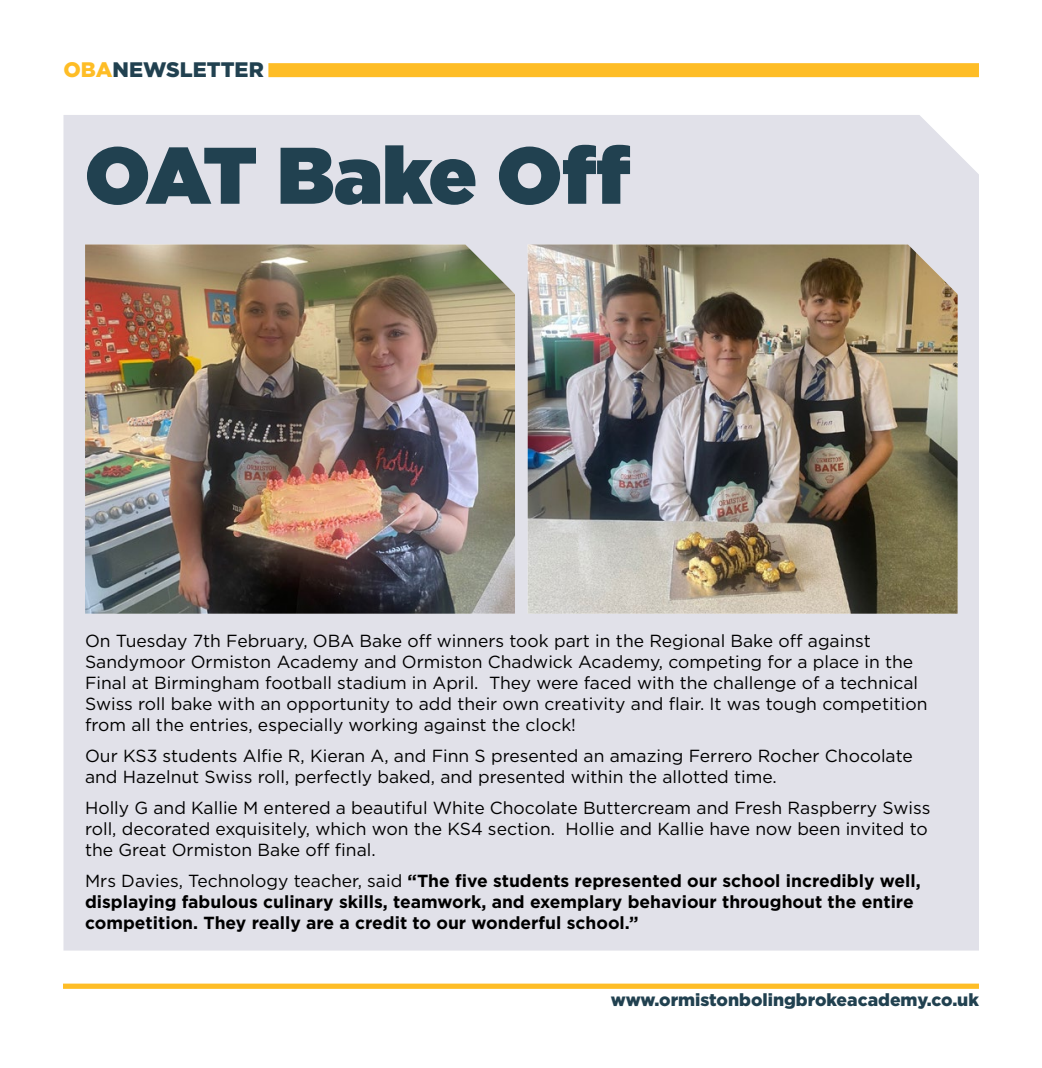
<style>
.page{position:relative;width:1042px;height:1068px;background:#fff}
.page>*{position:absolute;margin:0;border:0;box-sizing:border-box;transform-origin:0 0}
.t1{font:900 79.98px "Gotham";letter-spacing:-.015em;color:#214150}
.t2{font:900 21px "Gotham";color:#214150}
.t3{font:17.5px/21px "Gotham";color:#000}
.t4{font:700 17.5px/21px "Gotham";color:#000}
.t5{font:900 17.5px "Gotham";color:#214150}
.s1{color:#febd26}
.s2{font-weight:400}
</style>
<div class="page">
<div style="left:268px;top:63px;width:711px;height:14px;background:#febd26"></div>
<div style="left:63px;top:115px;width:916px;height:836px;background:#e1e1e9"></div>
<img style="left:85px;top:244px;width:430px;height:370px">
<img style="left:528px;top:244px;width:429px;height:370px">
<div style="left:63px;top:984px;width:916px;height:5px;background:#febd26"></div>
<p class="t2" style="left:63px;top:56px;width:202px"><span class="s1">OBA</span>NEWSLETTER</p>
<h1 class="t1" style="left:85px;top:118px;width:547px">OAT Bake Off</h1>
<p class="t3" style="left:85px;top:630px;width:844px">On Tuesday 7th February, OBA Bake off winners took part in the Regional Bake off against Sandymoor Ormiston Academy and Ormiston Chadwick Academy, competing for a place in the Final at Birmingham football stadium in April. They were faced with the challenge of a technical Swiss roll bake with an opportunity to add their own creativity and flair. It was tough competition from all the entries, especially working against the clock!</p>
<p class="t3" style="left:85px;top:745px;width:829px">Our KS3 students Alfie R, Kieran A, and Finn S presented an amazing Ferrero Rocher Chocolate and Hazelnut Swiss roll, perfectly baked, and presented within the allotted time.</p>
<p class="t3" style="left:85px;top:796px;width:847px">Holly G and Kallie M entered a beautiful White Chocolate Buttercream and Fresh Raspberry Swiss roll, decorated exquisitely, which won the KS4 section. Hollie and Kallie have now been invited to the Great Ormiston Bake off final.</p>
<p class="t4" style="left:85px;top:870px;width:837px"><span class="s2">Mrs Davies, Technology teacher, said</span> “The five students represented our school incredibly well, displaying fabulous culinary skills, teamwork, and exemplary behaviour throughout the entire competition. They really are a credit to our wonderful school.”</p>
<p class="t5" style="left:611px;top:988px;width:370px">www.ormistonbolingbrokeacademy.co.uk</p>
</div>
